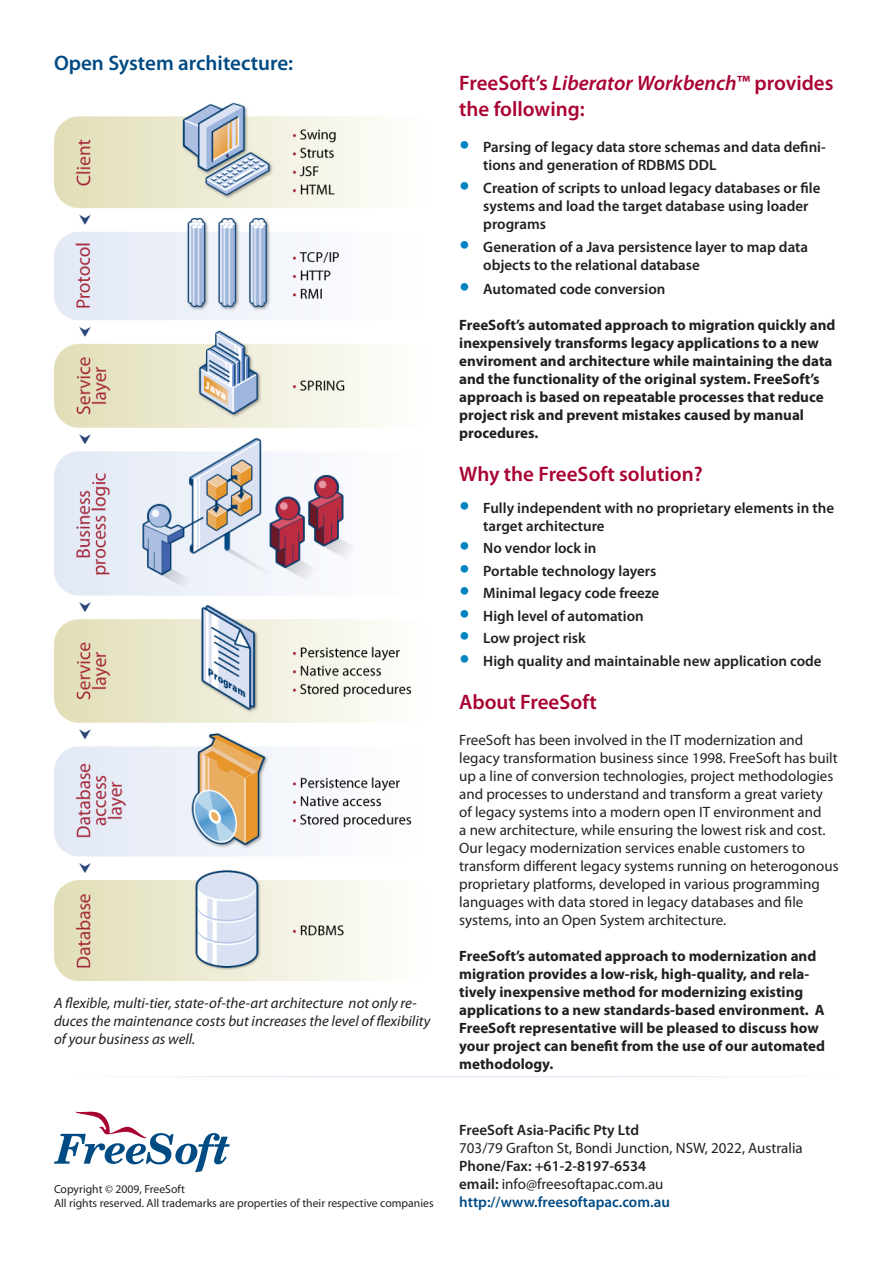
<style>
.page{position:relative;width:893px;height:1263px;background:#fff}
.page>*{position:absolute;margin:0;border:0;box-sizing:border-box;transform-origin:0 0}
.alcim{font:600 21px/25.2px "Myriad Pro";color:#a90332}
.alcim_kek{font:600 21px "Myriad Pro";color:#004b84}
.t1{font:15px/18px "Myriad Pro";color:#231f20}
.t2{font:700 15px/18px "Myriad Pro";color:#231f20}
.bullet_kek{font:600 15px/18px "Myriad Pro";color:#231f20}
.t3{font:italic 15px/18px "Myriad Pro";color:#231f20}
.t4{font:600 15px "Myriad Pro";color:#004b84}
.t5{font:11.7px "Myriad Pro";color:#231f20}
.s1{font-style:italic}
.s2{font-weight:600}
</style>
<div class="page">
<img style="left:54px;top:102px;width:358px;height:879px">
<svg style="left:54px;top:1111px;width:176px;height:61px"></svg>
<p class="alcim_kek" style="left:54px;top:49px;width:241px">Open System architecture:</p>
<p class="t3" style="left:54px;top:993px;width:378px">A flexible, multi-tier, state-of-the-art architecture not only re&shy;duces the maintenance costs but increases the level of flexibility of your business as well.</p>
<p class="t5" style="left:54px;top:1182px;width:132px">Copyright © 2009, FreeSoft</p>
<p class="t5" style="left:54px;top:1196px;width:381px">All rights reserved. All trademarks are properties of their respective companies</p>
<p class="alcim" style="left:459px;top:70px;width:376px">FreeSoft’s <span class="s1">Liberator Workbench</span>™ provides the following:</p>
<p class="bullet_kek" style="left:483px;top:137px;width:344px">Parsing of legacy data store schemas and data defini&shy;tions and generation of RDBMS DDL</p>
<p class="bullet_kek" style="left:483px;top:179px;width:339px">Creation of scripts to unload legacy databases or file systems and load the target database using loader programs</p>
<p class="bullet_kek" style="left:483px;top:238px;width:326px">Generation of a Java persistence layer to map data objects to the relational database</p>
<p class="bullet_kek" style="left:483px;top:279px;width:184px">Automated code conversion</p>
<p class="t2" style="left:459px;top:315px;width:378px">FreeSoft’s automated approach to migration quickly and inexpensively transforms legacy applications to a new enviroment and architecture while maintaining the data and the functionality of the original system. FreeSoft’s approach is based on repeatable processes that reduce project risk and prevent mistakes caused by manual procedures.</p>
<p class="alcim" style="left:459px;top:461px;width:245px">Why the FreeSoft solution?</p>
<p class="bullet_kek" style="left:483px;top:498px;width:352px">Fully independent with no proprietary elements in the target architecture</p>
<p class="bullet_kek" style="left:483px;top:539px;width:115px">No vendor lock in</p>
<p class="bullet_kek" style="left:483px;top:561px;width:175px">Portable technology layers</p>
<p class="bullet_kek" style="left:483px;top:584px;width:177px">Minimal legacy code freeze</p>
<p class="bullet_kek" style="left:483px;top:606px;width:162px">High level of automation</p>
<p class="bullet_kek" style="left:483px;top:629px;width:104px">Low project risk</p>
<p class="bullet_kek" style="left:483px;top:651px;width:340px">High quality and maintainable new application code</p>
<p class="alcim" style="left:459px;top:689px;width:139px">About FreeSoft</p>
<p class="t1" style="left:459px;top:730px;width:381px">FreeSoft has been involved in the IT modernization and legacy transformation business since 1998. FreeSoft has built up a line of conversion technologies, project methodologies and processes to understand and transform a great variety of legacy systems into a modern open IT environment and<br>a new architecture, while ensuring the lowest risk and cost.<br>Our legacy modernization services enable customers to transform different legacy systems running on heterogonous proprietary platforms, developed in various programming languages with data stored in legacy databases and file systems, into an Open System architecture.</p>
<p class="t2" style="left:459px;top:946px;width:367px">FreeSoft’s automated approach to modernization and migration provides a low-risk, high-quality, and rela&shy;tively inexpensive method for modernizing existing applications to a new standards-based environment. A FreeSoft representative will be pleased to discuss how your project can benefit from the use of our automated methodology.</p>
<p class="bullet_kek" style="left:459px;top:1120px;width:181px">FreeSoft Asia-Pacific Pty Ltd</p>
<p class="t1" style="left:459px;top:1138px;width:345px">703/79 Grafton St, Bondi Junction, NSW, 2022, Australia</p>
<p class="bullet_kek" style="left:459px;top:1156px;width:188px">Phone/Fax: +61-2-8197-6534</p>
<p class="t1" style="left:459px;top:1174px;width:206px"><span class="s2">email:</span> info@freesoftapac.com.au</p>
<p class="t4" style="left:459px;top:1192px;width:212px">http://www.freesoftapac.com.au</p>
</div>
